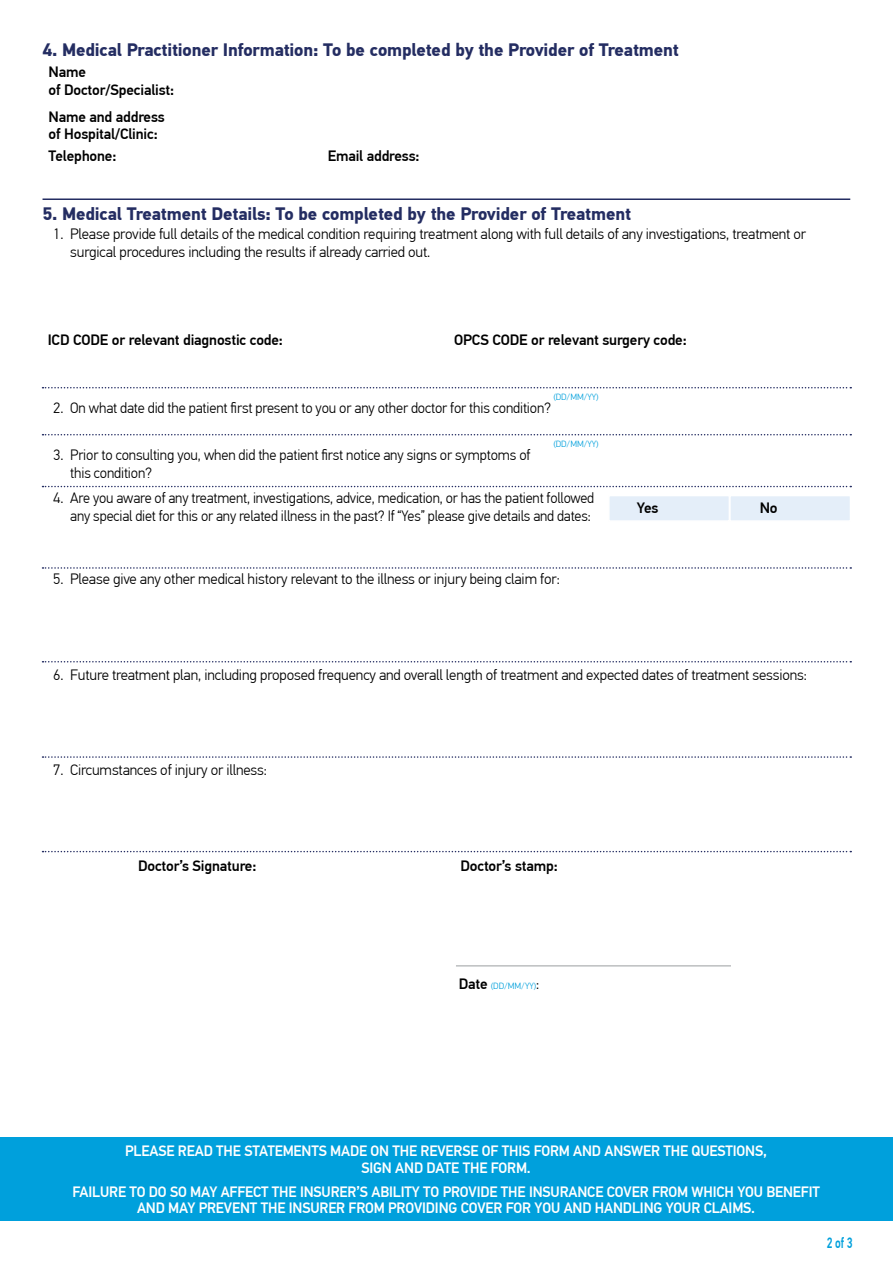
<style>
.page{position:relative;width:893px;height:1263px;background:#fff}
.page>*{position:absolute;margin:0;border:0;box-sizing:border-box;transform-origin:0 0}
.t1{font:700 18px "PF Din Text Pro";letter-spacing:-.01em;color:#242d62}
.t2{font:300 15px/18px "PF Din Text Pro";letter-spacing:-.01em;color:#000}
.t3{font:500 15px/16.5px "PF Din Text Pro";letter-spacing:-.01em;color:#fff;text-align:center;scale:.96 1}
.t4{font:500 15px/18px "PF Din Text Pro";letter-spacing:-.01em;color:#000}
.t5{font:500 15px "PF Din Text Pro";color:#00a0dc;scale:.74 1}
.t6{font:300 9px "PF Din Text Pro";letter-spacing:-.01em;color:#00a0dc}
.s1{font-weight:500;font-size:15px;color:#000}
.s2{font-size:15px;color:#000}
</style>
<div class="page">
<div style="left:608px;top:495px;width:122px;height:27px;background:#e4eef9;border:2px solid #fff"></div>
<div style="left:729px;top:495px;width:122px;height:27px;background:#e4eef9;border:2px solid #fff"></div>
<hr style="left:43px;top:198px;width:807px;height:2px;background:#242d62">
<svg style="left:43px;top:387px;width:808px;height:1px"></svg>
<svg style="left:43px;top:434px;width:808px;height:1px"></svg>
<svg style="left:43px;top:486px;width:808px;height:1px"></svg>
<svg style="left:43px;top:567px;width:808px;height:2px"></svg>
<svg style="left:43px;top:661px;width:808px;height:1px"></svg>
<svg style="left:43px;top:756px;width:808px;height:2px"></svg>
<svg style="left:43px;top:851px;width:808px;height:1px"></svg>
<div style="left:0;top:1137px;width:893px;height:83px;background:#00a0dc"></div>
<hr style="left:456px;top:965px;width:275px;height:1px;background:#bcbec0">
<p class="t1" style="left:43px;top:39px;width:638px">4. Medical Practitioner Information: To be completed by the Provider of Treatment</p>
<p class="t4" style="left:49px;top:63px;width:127px">Name<br>of Doctor/Specialist:</p>
<p class="t4" style="left:49px;top:109px;width:118px;line-height:16.5px">Name and address of Hospital/Clinic:</p>
<p class="t4" style="left:49px;top:147px;width:69px">Telephone:</p>
<p class="t4" style="left:328px;top:147px;width:93px">Email address:</p>
<p class="t1" style="left:43px;top:202px;width:590px">5. Medical Treatment Details: To be completed by the Provider of Treatment</p>
<p class="t2" style="left:70px;top:225px;width:737px;text-indent:-17px">1. Please provide full details of the medical condition requiring treatment along with full details of any investigations, treatment or surgical procedures including the results if already carried out.</p>
<p class="t4" style="left:48px;top:331px;width:237px">ICD CODE or relevant diagnostic code:</p>
<p class="t4" style="left:454px;top:331px;width:234px">OPCS CODE or relevant surgery code:</p>
<p class="t6" style="left:553px;top:391px;width:47px">(DD/MM/YY)</p>
<p class="t6" style="left:553px;top:438px;width:47px">(DD/MM/YY)</p>
<p class="t2" style="left:53px;top:399px;width:499px">2. On what date did the patient first present to you or any other doctor for this condition?</p>
<p class="t2" style="left:70px;top:446px;width:462px;text-indent:-17px">3. Prior to consulting you, when did the patient first notice any signs or symptoms of this condition?</p>
<p class="t2" style="left:53px;top:489px;width:542px;text-align:right">4. Are you aware of any treatment, investigations, advice, medication, or has the patient followed any special diet for this or any related illness in the past? If “Yes” please give details and dates:</p>
<p class="t2" style="left:53px;top:570px;width:508px">5. Please give any other medical history relevant to the illness or injury being claim for:</p>
<p class="t4" style="left:637px;top:499px;width:23px">Yes</p>
<p class="t4" style="left:760px;top:499px;width:19px">No</p>
<p class="t2" style="left:53px;top:666px;width:755px">6. Future treatment plan, including proposed frequency and overall length of treatment and expected dates of treatment sessions:</p>
<p class="t2" style="left:53px;top:761px;width:215px">7. Circumstances of injury or illness:</p>
<p class="t4" style="left:138px;top:857px;width:120px">Doctor’s Signature:</p>
<p class="t4" style="left:460px;top:857px;width:99px">Doctor’s stamp:</p>
<p class="t6" style="left:459px;top:981px;width:82px"><span class="s1">Date</span> (DD/MM/YY)<span class="s2">:</span></p>
<p class="t3" style="left:125px;top:1143px;width:670px">PLEASE READ THE STATEMENTS MADE ON THE REVERSE OF THIS FORM AND ANSWER THE QUESTIONS,<br>SIGN AND DATE THE FORM.</p>
<p class="t3" style="left:72px;top:1183px;width:780px">FAILURE TO DO SO MAY AFFECT THE INSURER’S ABILITY TO PROVIDE THE INSURANCE COVER FROM WHICH YOU BENEFIT<br>AND MAY PREVENT THE INSURER FROM PROVIDING COVER FOR YOU AND HANDLING YOUR CLAIMS.</p>
<p class="t5" style="left:827px;top:1234px;width:36px">2 of 3</p>
</div>
